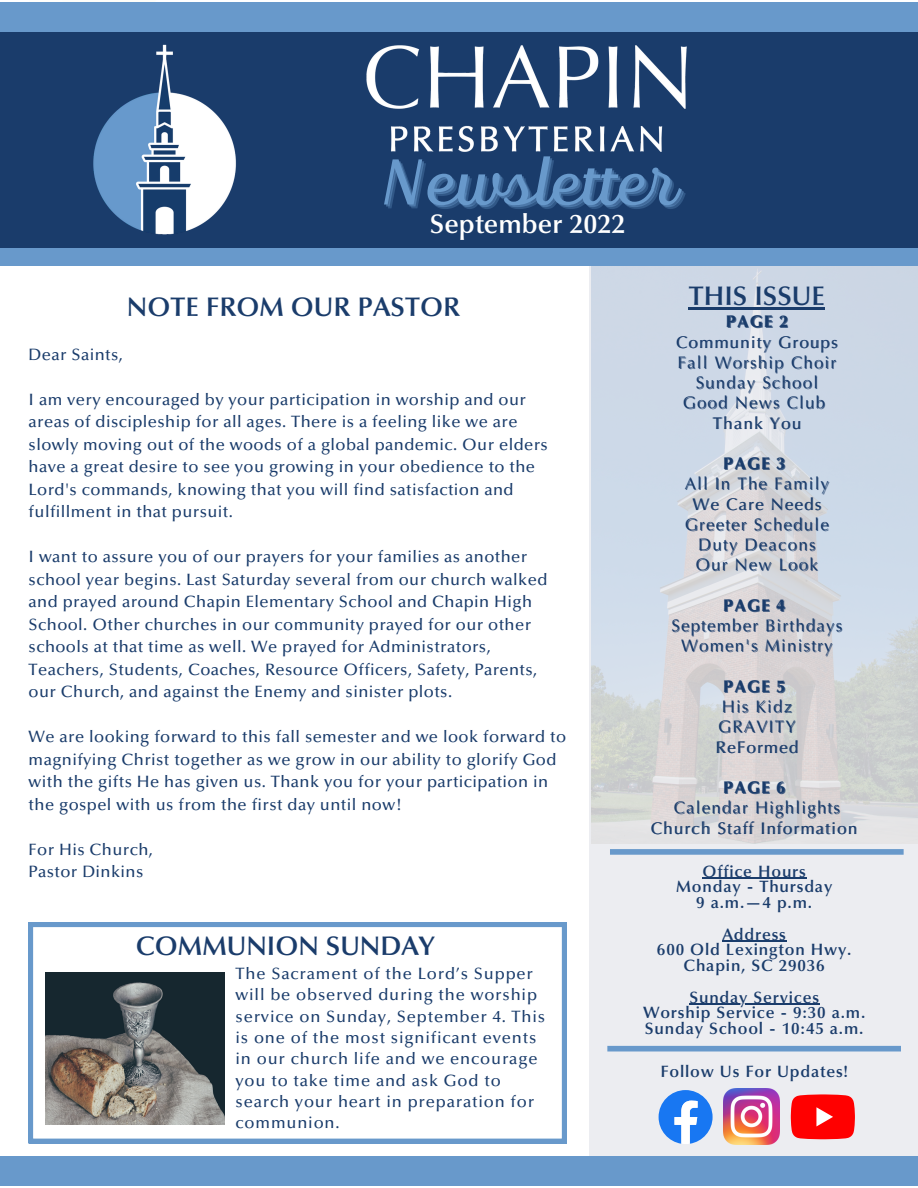
<style>
.page{position:relative;width:918px;height:1188px;background:#fff}
.page>*{position:absolute;margin:0;border:0;box-sizing:border-box;transform-origin:0 0}
.t1{font:64.5px "TT Polls Script";letter-spacing:-.005em;color:#6899cb}
.t2{font:600 27px "Optima LT Pro";color:#1a3c6b}
.t3{font:600 27px "Optima LT Pro";color:#fff}
.t4{font:16.8px/20.2px "Optima LT Pro";letter-spacing:.075em;color:#1a3c6b;text-align:center}
.t5{font:900 16.8px "Optima LT Pro";letter-spacing:.075em;color:#1a3c6b}
.t6{font:500 16.5px/22.5px "Optima LT Pro";letter-spacing:.025em;color:#1a3c6b}
.t7{font:500 16.5px/21.3px "Optima LT Pro";letter-spacing:.05em;color:#1a3c6b}
.t8{font:600 16.5px/15.8px "Optima LT Pro";letter-spacing:.05em;color:#1a3c6b;text-align:center}
</style>
<div class="page">
<div style="left:0;top:20px;width:918px;height:235px;background:#1a3c6b"></div>
<img style="left:93px;top:44px;width:143px;height:191px">
<div style="left:589px;top:266px;width:329px;height:900px;background:#ecedf1"></div>
<img style="left:366px;top:45px;width:321px;height:107px">
<div style="left:0;top:248px;width:918px;height:18px;background:#6899cb"></div>
<div style="left:610px;top:849px;width:294px;height:6px;background:#6899cb"></div>
<div style="left:0;top:1156px;width:918px;height:30px;background:#6899cb"></div>
<div style="left:0;top:2px;width:918px;height:30px;background:#6899cb"></div>
<svg style="left:659px;top:1090px;width:54px;height:54px"></svg>
<img style="left:724px;top:1088px;width:56px;height:56px">
<svg style="left:791px;top:1094px;width:64px;height:45px;background:#fd1d1d"></svg>
<div style="left:607px;top:1046px;width:294px;height:5px;background:#6899cb"></div>
<img style="left:591px;top:266px;width:327px;height:577px">
<hr style="left:689px;top:308px;width:136px;height:2px;background:#1a3c6b">
<hr style="left:703px;top:878px;width:104px;height:1px;background:#1a3c6b">
<hr style="left:722px;top:941px;width:65px;height:1px;background:#1a3c6b">
<hr style="left:689px;top:1004px;width:59px;height:1px;background:#1a3c6b">
<hr style="left:748px;top:1004px;width:72px;height:1px;background:#1a3c6b">
<svg style="left:29px;top:923px;width:537px;height:220px"></svg>
<img style="left:46px;top:973px;width:179px;height:152px">
<h1 class="t1" style="left:382px;top:146px;width:293px">Newsletter</h1>
<h2 class="t3" style="left:430px;top:213px;width:197px">September 2022</h2>
<h2 class="t2" style="left:127px;top:296px;width:335px">NOTE FROM OUR PASTOR</h2>
<p class="t6" style="left:29px;top:345px;width:96px">Dear Saints,</p>
<p class="t6" style="left:29px;top:390px;width:521px">I am very encouraged by your participation in worship and our areas of discipleship for all ages. There is a feeling like we are slowly moving out of the woods of a global pandemic. Our elders have a great desire to see you growing in your obedience to the Lord's commands, knowing that you will find satisfaction and fulfillment in that pursuit.</p>
<p class="t6" style="left:29px;top:547px;width:520px">I want to assure you of our prayers for your families as another school year begins. Last Saturday several from our church walked and prayed around Chapin Elementary School and Chapin High School. Other churches in our community prayed for our other schools at that time as well. We prayed for Administrators, Teachers, Students, Coaches, Resource Officers, Safety, Parents, our Church, and against the Enemy and sinister plots.</p>
<p class="t6" style="left:29px;top:727px;width:539px">We are looking forward to this fall semester and we look forward to magnifying Christ together as we grow in our ability to glorify God with the gifts He has given us. Thank you for your participation in the gospel with us from the first day until now!</p>
<p class="t6" style="left:29px;top:840px;width:126px">For His Church,<br>Pastor Dinkins</p>
<h2 class="t2" style="left:136px;top:936px;width:300px">COMMUNION SUNDAY</h2>
<p class="t7" style="left:236px;top:964px;width:311px">The Sacrament of the Lord’s Supper will be observed during the worship service on Sunday, September 4. This is one of the most significant events in our church life and we encourage you to take time and ask God to search your heart in preparation for communion.</p>
<h2 class="t2" style="left:689px;top:286px;width:138px">THIS ISSUE</h2>
<p class="t5" style="left:726px;top:315px;width:63px">PAGE 2</p>
<p class="t4" style="left:676px;top:334px;width:163px">Community Groups<br>Fall Worship Choir<br>Sunday School<br>Good News Club<br>Thank You</p>
<p class="t5" style="left:723px;top:457px;width:63px">PAGE 3</p>
<p class="t4" style="left:685px;top:475px;width:146px">All In The Family<br>We Care Needs<br>Greeter Schedule<br>Duty Deacons<br>Our New Look</p>
<p class="t5" style="left:723px;top:599px;width:63px">PAGE 4</p>
<p class="t4" style="left:671px;top:617px;width:172px">September Birthdays<br>Women's Ministry</p>
<p class="t5" style="left:723px;top:680px;width:63px">PAGE 5</p>
<p class="t4" style="left:716px;top:698px;width:84px">His Kidz<br>GRAVITY<br>ReFormed</p>
<p class="t5" style="left:723px;top:781px;width:63px">PAGE 6</p>
<p class="t4" style="left:651px;top:799px;width:208px">Calendar Highlights<br>Church Staff Information</p>
<p class="t8" style="left:676px;top:865px;width:158px">Office Hours<br>Monday - Thursday<br>9 a.m.—4 p.m.</p>
<p class="t8" style="left:657px;top:928px;width:196px">Address<br>600 Old Lexington Hwy.<br>Chapin, SC 29036</p>
<p class="t8" style="left:643px;top:991px;width:224px">Sunday Services<br>Worship Service - 9:30 a.m.<br>Sunday School - 10:45 a.m.</p>
<p class="t8" style="left:660px;top:1065px;width:189px">Follow Us For Updates!</p>
</div>
